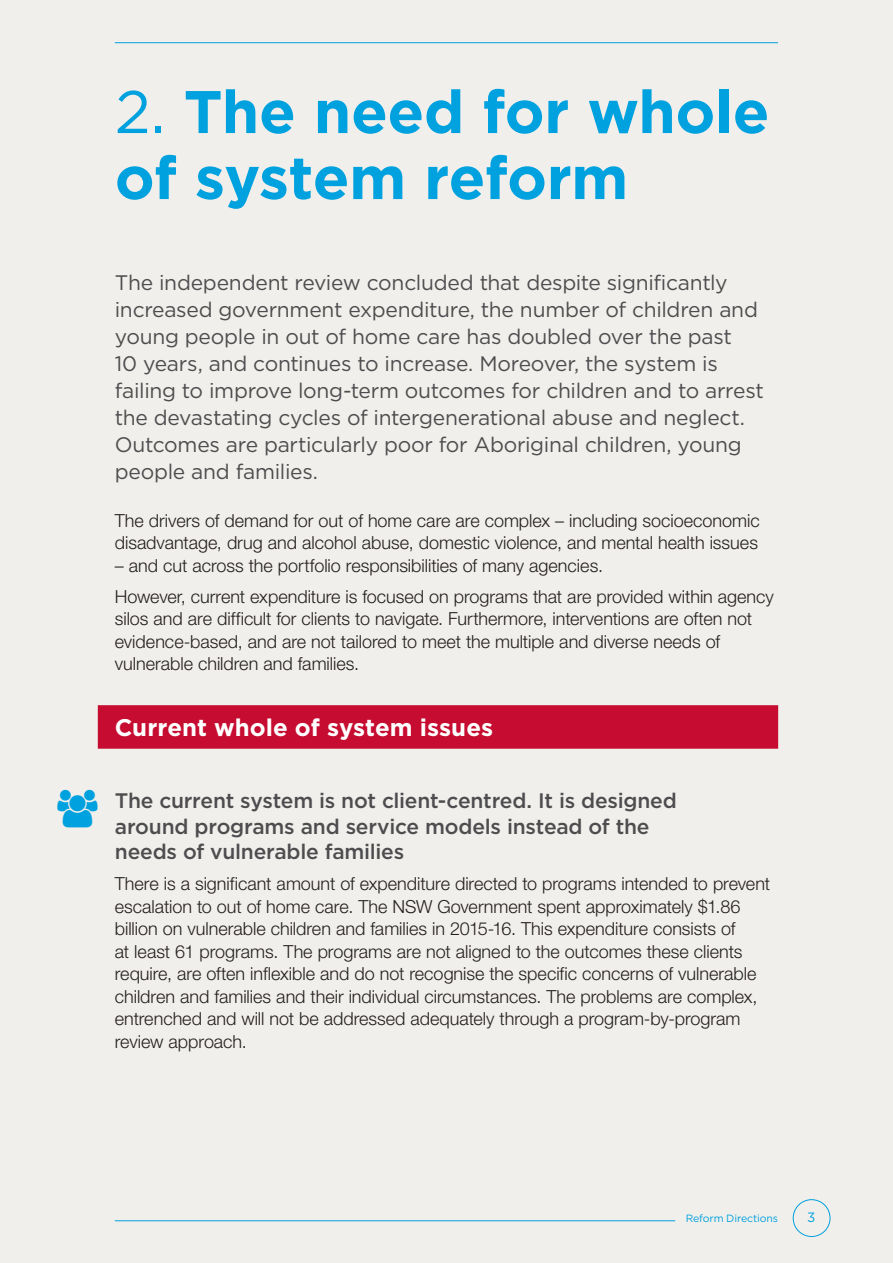
<style>
.page{position:relative;width:893px;height:1263px;background:#f1efeb}
.page>*{position:absolute;margin:0;border:0;box-sizing:border-box;transform-origin:0 0}
.Heading_1{font:700 60px/66px "Gotham";letter-spacing:-.01em;color:#00a1df}
.Heading_2{font:700 24px "Gotham";color:#fff}
.Intro{font:21px/27px "Gotham";letter-spacing:-.015em;color:#4d4d4f}
.Heading_3_copy{font:500 21px/25.5px "Gotham";letter-spacing:-.01em;color:#4d4d4f}
.Body_copy{font:300 18px/22.5px "Helvetica Neue LT Std";color:#231f20}
.t1{font:13.5px "Gotham";color:#00a1df}
.t2{font:10.5px "Gotham";letter-spacing:-.01em;color:#00a1df}
.s1{font-weight:400}
</style>
<div class="page">
<div style="left:793px;top:1199px;width:37px;height:38px;border:1px solid #00a1df;border-radius:50%"></div>
<hr style="left:115px;top:1220px;width:560px;height:1px;background:#00a1df">
<hr style="left:115px;top:42px;width:663px;height:1px;background:#00a1df">
<div style="left:98px;top:705px;width:680px;height:44px;background:#c60c30"></div>
<p class="Heading_1" style="left:115px;top:78px;width:656px"><span class="s1">2.</span> The need for whole of system reform</p>
<p class="Intro" style="left:115px;top:268px;width:651px">The independent review concluded that despite significantly increased government expenditure, the number of children and young people in out of home care has doubled over the past<br>10 years, and continues to increase. Moreover, the system is failing to improve long-term outcomes for children and to arrest the devastating cycles of intergenerational abuse and neglect.<br>Outcomes are particularly poor for Aboriginal children, young people and families.</p>
<p class="Body_copy" style="left:115px;top:509px;width:646px">The drivers of demand for out of home care are complex – including socioeconomic disadvantage, drug and alcohol abuse, domestic violence, and mental health issues</p>
<p class="Body_copy" style="left:115px;top:554px;width:490px">– and cut across the portfolio responsibilities of many agencies.</p>
<p class="Body_copy" style="left:115px;top:585px;width:660px">However, current expenditure is focused on programs that are provided within agency silos and are difficult for clients to navigate. Furthermore, interventions are often not evidence-based, and are not tailored to meet the multiple and diverse needs of vulnerable children and families.</p>
<p class="Heading_2" style="left:115px;top:711px;width:380px">Current whole of system issues</p>
<p class="Heading_3_copy" style="left:115px;top:788px;width:563px">The current system is not client-centred. It is designed around programs and service models instead of the needs of vulnerable families</p>
<p class="Body_copy" style="left:115px;top:872px;width:657px">There is a significant amount of expenditure directed to programs intended to prevent escalation to out of home care. The NSW Government spent approximately $1.86 billion on vulnerable children and families in 2015-16. This expenditure consists of<br>at least 61 programs. The programs are not aligned to the outcomes these clients require, are often inflexible and do not recognise the specific concerns of vulnerable children and families and their individual circumstances. The problems are complex, entrenched and will not be addressed adequately through a program-by-program review approach.</p>
<p class="t2" style="left:686px;top:1212px;width:94px">Reform Directions</p>
<p class="t1" style="left:807px;top:1209px;width:10px">3</p>
</div>
